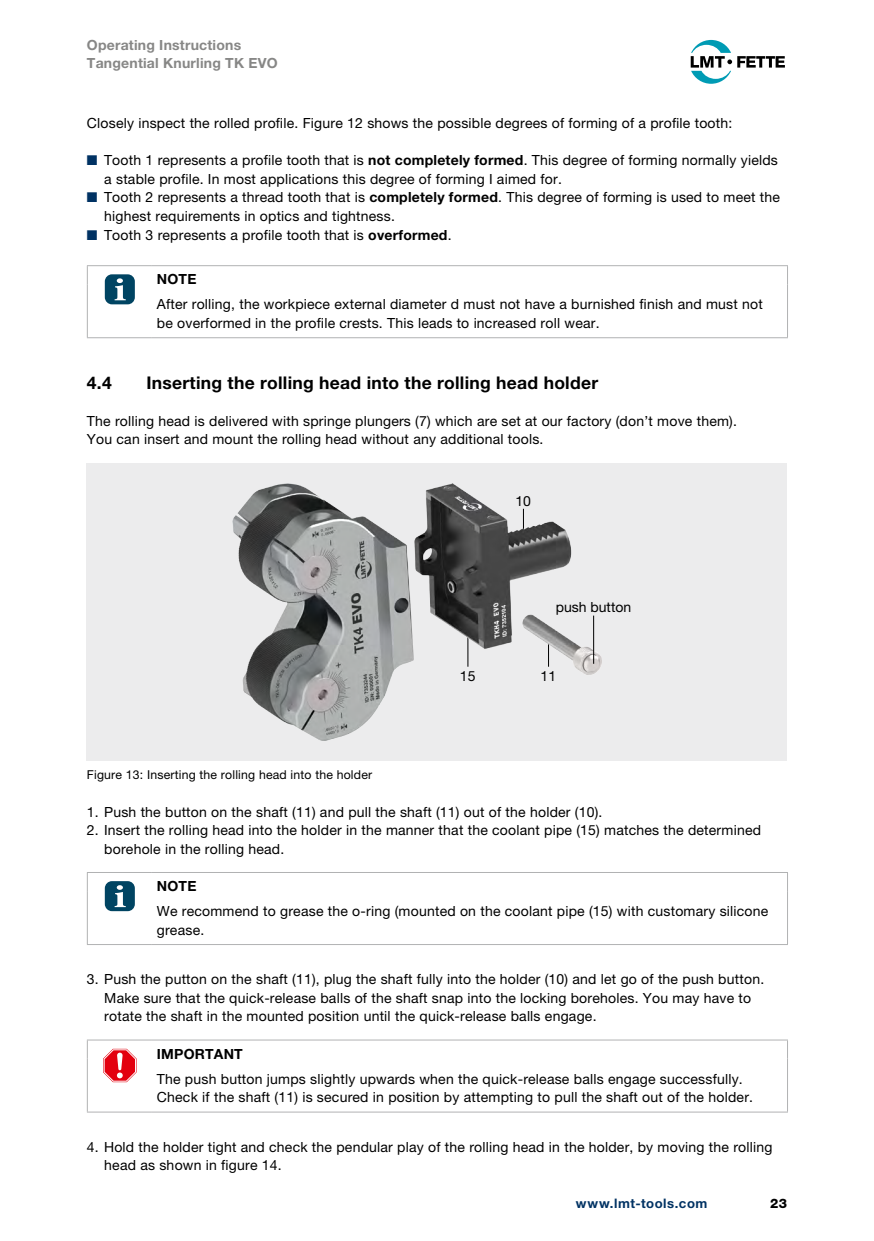
<style>
.page{position:relative;width:874px;height:1241px;background:#fff}
.page>*{position:absolute;margin:0;border:0;box-sizing:border-box;transform-origin:0 0}
.t1{font:700 17.5px "Helvetica Neue LT Pro";letter-spacing:.015em;color:#000}
.Fließtext{font:14px/18.6px "Helvetica Neue LT Pro";letter-spacing:.015em;color:#000}
.t2{font:700 14px/18.6px "Helvetica Neue LT Pro";letter-spacing:.015em;color:#878786}
.Fließtext-2{font:700 14px "Helvetica Neue LT Pro";letter-spacing:.015em;color:#000}
.t3{font:700 13.12px "Helvetica Neue LT Pro";letter-spacing:.04em;color:#003263}
.t4{font:800 13.12px "Helvetica Neue LT Pro";color:#000}
.BU_Bild{font:12.25px "Helvetica Neue LT Pro";letter-spacing:.015em;color:#000}
.s1{color:#003263}
.s2{font-weight:700}
</style>
<div class="page">
<svg style="left:737px;top:56px;width:47px;height:12px"></svg>
<svg style="left:690px;top:40px;width:41px;height:44px"></svg>
<hr style="left:87px;top:265px;width:65px;height:1px;background:#b1b2b3">
<svg style="left:87px;top:266px;width:1px;height:18px"></svg>
<hr style="left:87px;top:284px;width:1px;height:53px;background:#b1b2b3">
<hr style="left:87px;top:337px;width:65px;height:1px;background:#b1b2b3">
<hr style="left:152px;top:265px;width:635px;height:1px;background:#b1b2b3">
<hr style="left:786px;top:284px;width:1px;height:53px;background:#b1b2b3">
<hr style="left:152px;top:337px;width:635px;height:1px;background:#b1b2b3">
<div style="left:105px;top:274px;width:30px;height:30px;background:#004462;border-radius:7px"></div>
<svg style="left:115px;top:278px;width:11px;height:22px"></svg>
<hr style="left:87px;top:871px;width:65px;height:1px;background:#b1b2b3">
<svg style="left:87px;top:872px;width:1px;height:19px"></svg>
<hr style="left:87px;top:891px;width:1px;height:52px;background:#b1b2b3">
<hr style="left:87px;top:943px;width:65px;height:1px;background:#b1b2b3">
<hr style="left:152px;top:871px;width:635px;height:1px;background:#b1b2b3">
<hr style="left:786px;top:891px;width:1px;height:52px;background:#b1b2b3">
<hr style="left:152px;top:943px;width:635px;height:1px;background:#b1b2b3">
<div style="left:105px;top:881px;width:30px;height:30px;background:#004462;border-radius:7px"></div>
<svg style="left:115px;top:885px;width:11px;height:22px"></svg>
<hr style="left:87px;top:1039px;width:65px;height:1px;background:#b1b2b3">
<svg style="left:87px;top:1040px;width:1px;height:18px"></svg>
<hr style="left:87px;top:1058px;width:1px;height:53px;background:#b1b2b3">
<hr style="left:87px;top:1111px;width:65px;height:1px;background:#b1b2b3">
<hr style="left:152px;top:1039px;width:635px;height:1px;background:#b1b2b3">
<hr style="left:786px;top:1058px;width:1px;height:53px;background:#b1b2b3">
<hr style="left:152px;top:1111px;width:635px;height:1px;background:#b1b2b3">
<svg style="left:103px;top:1048px;width:33px;height:33px"></svg>
<div style="left:87px;top:463px;width:699px;height:297px;background:#ececed"></div>
<img style="left:233px;top:483px;width:368px;height:257px">
<hr style="left:593px;top:615px;width:1px;height:48px;background:#000">
<p class="t2" style="left:87px;top:35px;width:192px">Operating Instructions<br>Tangential Knurling TK EVO</p>
<p class="Fließtext" style="left:87px;top:113px;width:646px">Closely inspect the rolled profile. Figure 12 shows the possible degrees of forming of a profile tooth:</p>
<p class="Fließtext" style="left:104px;top:151px;width:674px;text-indent:-17px"><span class="s1">■</span> Tooth 1 represents a profile tooth that is <span class="s2">not completely formed</span>. This degree of forming normally yields a stable profile. In most applications this degree of forming I aimed for.</p>
<p class="Fließtext" style="left:104px;top:188px;width:677px;text-indent:-17px"><span class="s1">■</span> Tooth 2 represents a thread tooth that is <span class="s2">completely formed</span>. This degree of forming is used to meet the highest requirements in optics and tightness.</p>
<p class="Fließtext" style="left:87px;top:225px;width:363px"><span class="s1">■</span> Tooth 3 represents a profile tooth that is <span class="s2">overformed</span>.</p>
<p class="Fließtext-2" style="left:157px;top:270px;width:41px">NOTE</p>
<p class="Fließtext" style="left:157px;top:295px;width:607px">After rolling, the workpiece external diameter d must not have a burnished finish and must not be overformed in the profile crests. This leads to increased roll wear.</p>
<p class="t1" style="left:87px;top:371px;width:26px">4.4</p>
<p class="t1" style="left:146px;top:371px;width:453px">Inserting the rolling head into the rolling head holder</p>
<p class="Fließtext" style="left:87px;top:411px;width:649px">The rolling head is delivered with springe plungers (7) which are set at our factory (don’t move them).</p>
<p class="Fließtext" style="left:87px;top:430px;width:455px">You can insert and mount the rolling head without any additional tools.</p>
<p class="Fließtext" style="left:515px;top:492px;width:17px">10</p>
<p class="Fließtext" style="left:555px;top:597px;width:77px">push button</p>
<p class="Fließtext" style="left:459px;top:666px;width:17px">15</p>
<p class="Fließtext" style="left:540px;top:666px;width:17px">11</p>
<p class="BU_Bild" style="left:87px;top:767px;width:287px">Figure 13: Inserting the rolling head into the holder</p>
<p class="Fließtext" style="left:87px;top:802px;width:514px">1. Push the button on the shaft (11) and pull the shaft (11) out of the holder (10).</p>
<p class="Fließtext" style="left:104px;top:820px;width:658px;text-indent:-17px">2. Insert the rolling head into the holder in the manner that the coolant pipe (15) matches the determined borehole in the rolling head.</p>
<p class="Fließtext-2" style="left:157px;top:877px;width:41px">NOTE</p>
<p class="Fließtext" style="left:157px;top:901px;width:612px">We recommend to grease the o-ring (mounted on the coolant pipe (15) with customary silicone grease.</p>
<p class="Fließtext" style="left:104px;top:969px;width:658px;text-indent:-17px">3. Push the putton on the shaft (11), plug the shaft fully into the holder (10) and let go of the push button.<br>Make sure that the quick-release balls of the shaft snap into the locking boreholes. You may have to rotate the shaft in the mounted position until the quick-release balls engage.</p>
<p class="Fließtext-2" style="left:157px;top:1044px;width:87px">IMPORTANT</p>
<p class="Fließtext" style="left:157px;top:1068px;width:595px">The push button jumps slightly upwards when the quick-release balls engage successfully.<br>Check if the shaft (11) is secured in position by attempting to pull the shaft out of the holder.</p>
<p class="Fließtext" style="left:104px;top:1137px;width:669px;text-indent:-17px">4. Hold the holder tight and check the pendular play of the rolling head in the holder, by moving the rolling head as shown in figure 14.</p>
<p class="t3" style="left:575px;top:1194px;width:133px">www.lmt-tools.com</p>
<p class="t4" style="left:769px;top:1194px;width:19px">23</p>
</div>
